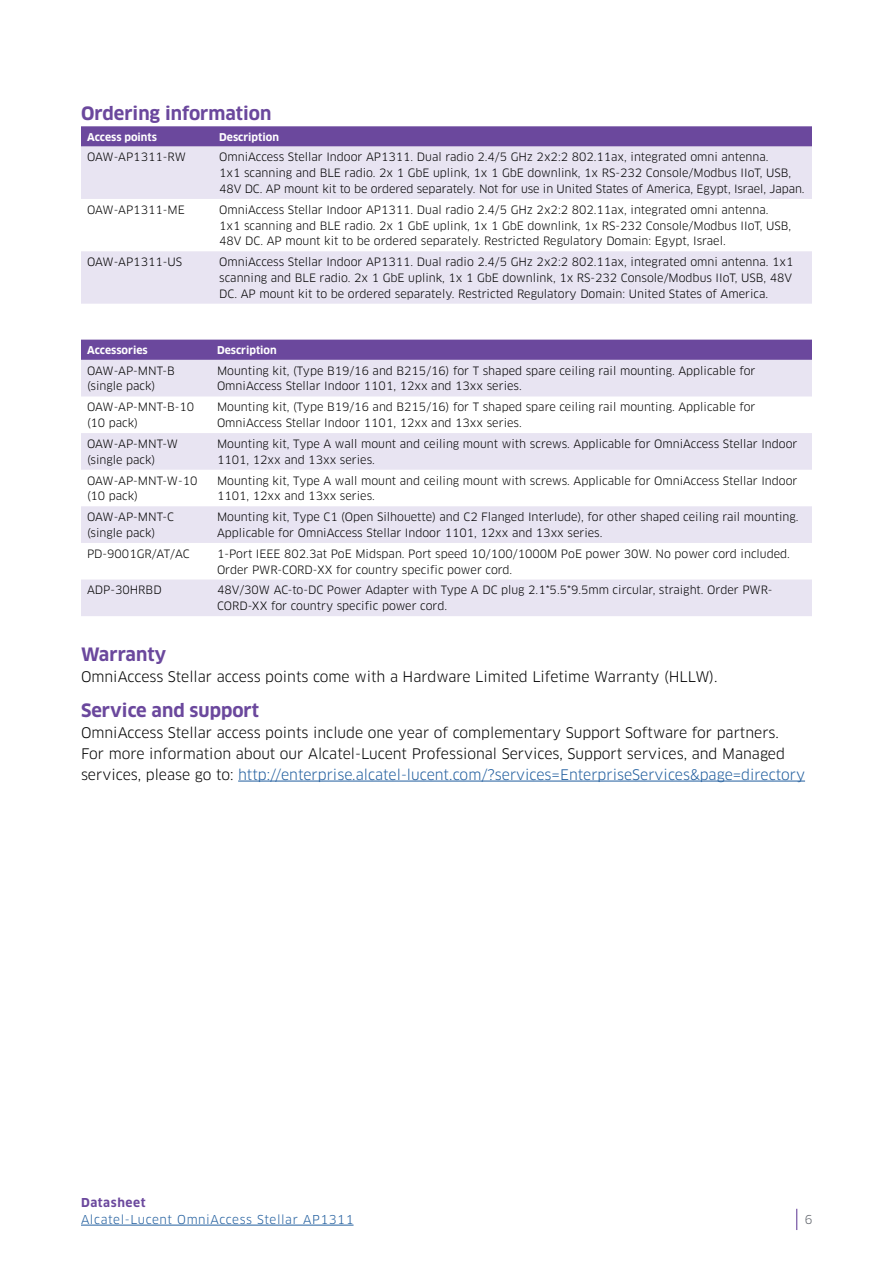
<style>
.page{position:relative;width:893px;height:1263px;background:#fff}
.page>*{position:absolute;margin:0;border:0;box-sizing:border-box;transform-origin:0 0}
.t1{font:700 18px "Clan OT";color:#6b489d}
.t2{font:14.25px/21px "Clan OT";color:#000}
.t3{font:12px "Clan OT";letter-spacing:.05em;color:#215e9e}
.t4{font:700 12px "Clan OT";letter-spacing:.05em;color:#6b489d}
.t5{font:12px "Clan OT";color:#5f636a}
.t6{font:11.25px/15.8px "Clan OT";color:#000}
.t7{font:700 10.5px "Clan OT";color:#fff}
.s1{color:#215e9e}
</style>
<div class="page">
<svg style="left:796px;top:1209px;width:1px;height:21px"></svg>
<hr style="left:81px;top:1225px;width:273px;height:1px;background:#215e9e">
<hr style="left:238px;top:781px;width:567px;height:1px;background:#215e9e">
<svg style="left:81px;top:126px;width:731px;height:21px;background:#714fa1"></svg>
<svg style="left:81px;top:147px;width:731px;height:157px;fill:#e8e4f2"></svg>
<div style="left:81px;top:340px;width:731px;height:20px;background:#6b489d"></div>
<svg style="left:81px;top:360px;width:731px;height:256px;fill:#e8e4f2"></svg>
<h1 class="t1" style="left:81px;top:103px;width:192px">Ordering information</h1>
<p class="t7" style="left:87px;top:131px;width:72px">Access points</p>
<p class="t7" style="left:219px;top:131px;width:61px">Description</p>
<p class="t6" style="left:87px;top:149px;width:100px">OAW-AP1311-RW</p>
<p class="t6" style="left:219px;top:149px;width:587px">OmniAccess Stellar Indoor AP1311. Dual radio 2.4/5 GHz 2x2:2 802.11ax, integrated omni antenna.<br>1x1 scanning and BLE radio. 2x 1 GbE uplink, 1x 1 GbE downlink, 1x RS-232 Console/Modbus IIoT, USB,<br>48V DC. AP mount kit to be ordered separately. Not for use in United States of America, Egypt, Israel, Japan.</p>
<p class="t6" style="left:87px;top:202px;width:99px">OAW-AP1311-ME</p>
<p class="t6" style="left:219px;top:202px;width:573px">OmniAccess Stellar Indoor AP1311. Dual radio 2.4/5 GHz 2x2:2 802.11ax, integrated omni antenna.<br>1x1 scanning and BLE radio. 2x 1 GbE uplink, 1x 1 GbE downlink, 1x RS-232 Console/Modbus IIoT, USB,<br>48V DC. AP mount kit to be ordered separately. Restricted Regulatory Domain: Egypt, Israel.</p>
<p class="t6" style="left:87px;top:254px;width:97px">OAW-AP1311-US</p>
<p class="t6" style="left:219px;top:254px;width:576px;text-align:justify">OmniAccess Stellar Indoor AP1311. Dual radio 2.4/5 GHz 2x2:2 802.11ax, integrated omni antenna. 1x1 scanning and BLE radio. 2x 1 GbE uplink, 1x 1 GbE downlink, 1x RS-232 Console/Modbus IIoT, USB, 48V DC. AP mount kit to be ordered separately. Restricted Regulatory Domain: United States of America.</p>
<p class="t7" style="left:87px;top:344px;width:62px">Accessories</p>
<p class="t7" style="left:217px;top:344px;width:61px">Description</p>
<p class="t6" style="left:87px;top:363px;width:89px">OAW-AP-MNT-B (single pack)</p>
<p class="t6" style="left:217px;top:363px;width:540px">Mounting kit, (Type B19/16 and B215/16) for T shaped spare ceiling rail mounting. Applicable for<br>OmniAccess Stellar Indoor 1101, 12xx and 13xx series.</p>
<p class="t6" style="left:87px;top:399px;width:109px">OAW-AP-MNT-B-10 (10 pack)</p>
<p class="t6" style="left:217px;top:399px;width:540px">Mounting kit, (Type B19/16 and B215/16) for T shaped spare ceiling rail mounting. Applicable for<br>OmniAccess Stellar Indoor 1101, 12xx and 13xx series.</p>
<p class="t6" style="left:87px;top:436px;width:93px">OAW-AP-MNT-W (single pack)</p>
<p class="t6" style="left:217px;top:436px;width:582px">Mounting kit, Type A wall mount and ceiling mount with screws. Applicable for OmniAccess Stellar Indoor<br>1101, 12xx and 13xx series.</p>
<p class="t6" style="left:87px;top:473px;width:112px">OAW-AP-MNT-W-10 (10 pack)</p>
<p class="t6" style="left:217px;top:473px;width:582px">Mounting kit, Type A wall mount and ceiling mount with screws. Applicable for OmniAccess Stellar Indoor<br>1101, 12xx and 13xx series.</p>
<p class="t6" style="left:87px;top:509px;width:88px">OAW-AP-MNT-C (single pack)</p>
<p class="t6" style="left:217px;top:509px;width:583px">Mounting kit, Type C1 (Open Silhouette) and C2 Flanged Interlude), for other shaped ceiling rail mounting.<br>Applicable for OmniAccess Stellar Indoor 1101, 12xx and 13xx series.</p>
<p class="t6" style="left:87px;top:546px;width:104px">PD-9001GR/AT/AC</p>
<p class="t6" style="left:217px;top:546px;width:574px">1-Port IEEE 802.3at PoE Midspan. Port speed 10/100/1000M PoE power 30W. No power cord included.<br>Order PWR-CORD-XX for country specific power cord.</p>
<p class="t6" style="left:87px;top:582px;width:76px">ADP-30HRBD</p>
<p class="t6" style="left:217px;top:582px;width:557px">48V/30W AC-to-DC Power Adapter with Type A DC plug 2.1*5.5*9.5mm circular, straight. Order PWR-<br>CORD-XX for country specific power cord.</p>
<h1 class="t1" style="left:81px;top:644px;width:87px">Warranty</h1>
<p class="t2" style="left:81px;top:666px;width:638px">OmniAccess Stellar access points come with a Hardware Limited Lifetime Warranty (HLLW).</p>
<h1 class="t1" style="left:81px;top:699px;width:180px">Service and support</h1>
<p class="t2" style="left:81px;top:722px;width:726px">OmniAccess Stellar access points include one year of complementary Support Software for partners.<br>For more information about our Alcatel-Lucent Professional Services, Support services, and Managed services, please go to: <span class="s1">http://enterprise.alcatel-lucent.com/?services=EnterpriseServices&amp;page=directory</span></p>
<p class="t4" style="left:81px;top:1196px;width:66px">Datasheet</p>
<p class="t3" style="left:81px;top:1212px;width:274px">Alcatel-Lucent OmniAccess Stellar AP1311</p>
<p class="t5" style="left:805px;top:1212px;width:9px">6</p>
</div>
